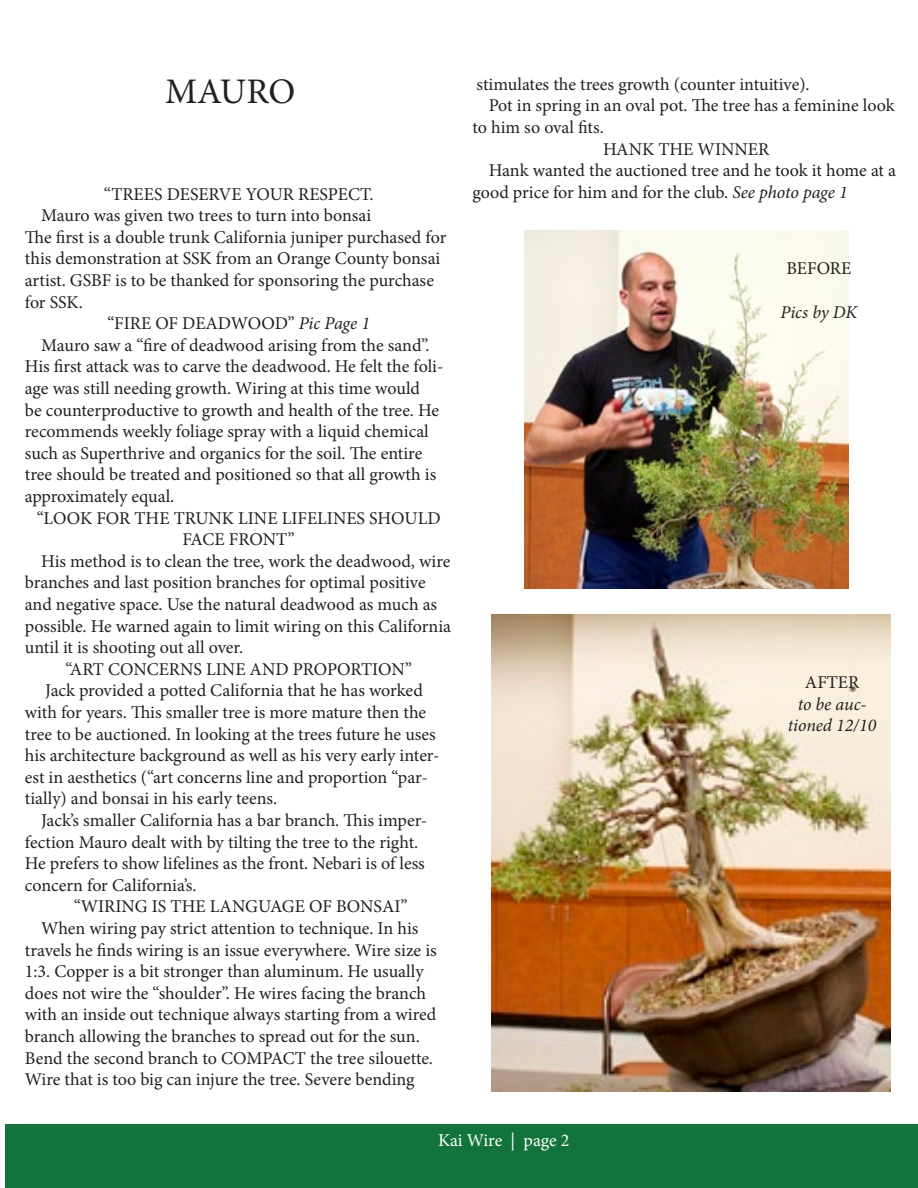
<style>
.page{position:relative;width:918px;height:1188px;background:#fff}
.page>*{position:absolute;margin:0;border:0;box-sizing:border-box;transform-origin:0 0}
.t1{font:36px "Minion Pro";letter-spacing:-.005em;color:#231f20}
.t2{font:18px/21.6px "Minion Pro";color:#231f20}
.t3{font:italic 18px/21.6px "Minion Pro";letter-spacing:-.005em;color:#231f20;text-align:center}
.t4{font:18px "Minion Pro";letter-spacing:-.01em;color:#fff}
.s1{font-style:italic}
</style>
<div class="page">
<div style="left:5px;top:1124px;width:913px;height:64px;background:#12743a"></div>
<img style="left:492px;top:615px;width:399px;height:476px">
<img style="left:524px;top:230px;width:324px;height:359px">
<p class="t1" style="left:165px;top:67px;width:132px">MAURO</p>
<p class="t2" style="left:104px;top:183px;width:271px">“TREES DESERVE YOUR RESPECT.</p>
<p class="t2" style="left:41px;top:205px;width:331px">Mauro was given two trees to turn into bonsai</p>
<p class="t2" style="left:25px;top:226px;width:423px">The first is a double trunk California juniper purchased for this demonstration at SSK from an Orange County bonsai artist. GSBF is to be thanked for sponsoring the purchase for SSK.</p>
<p class="t2" style="left:107px;top:313px;width:264px">“FIRE OF DEADWOOD” <span class="s1">Pic Page 1</span></p>
<p class="t2" style="left:25px;top:334px;width:420px;text-indent:16px">Mauro saw a “fire of deadwood arising from the sand”.<br>His first attack was to carve the deadwood. He felt the foli&shy;age was still needing growth. Wiring at this time would<br>be counterproductive to growth and health of the tree. He recommends weekly foliage spray with a liquid chemical such as Superthrive and organics for the soil. The entire tree should be treated and positioned so that all growth is approximately equal.</p>
<p class="t2" style="left:37px;top:507px;width:405px;text-align:center">“LOOK FOR THE TRUNK LINE LIFELINES SHOULD<br>FACE FRONT”</p>
<p class="t2" style="left:25px;top:550px;width:428px;text-indent:16px">His method is to clean the tree, work the deadwood, wire branches and last position branches for optimal positive and negative space. Use the natural deadwood as much as possible. He warned again to limit wiring on this California until it is shooting out all over.</p>
<p class="t2" style="left:65px;top:658px;width:348px">“ART CONCERNS LINE AND PROPORTION”</p>
<p class="t2" style="left:25px;top:680px;width:416px;text-indent:20px">Jack provided a potted California that he has worked with for years. This smaller tree is more mature then the tree to be auctioned. In looking at the trees future he uses his architecture background as well as his very early inter&shy;est in aesthetics (“art concerns line and proportion “par&shy;tially) and bonsai in his early teens.</p>
<p class="t2" style="left:25px;top:810px;width:404px;text-indent:16px">Jack’s smaller California has a bar branch. This imper&shy;fection Mauro dealt with by tilting the tree to the right.<br>He prefers to show lifelines as the front. Nebari is of less concern for California’s.</p>
<p class="t2" style="left:74px;top:896px;width:336px">“WIRING IS THE LANGUAGE OF BONSAI”</p>
<p class="t2" style="left:25px;top:918px;width:413px;text-indent:16px">When wiring pay strict attention to technique. In his travels he finds wiring is an issue everywhere. Wire size is 1:3. Copper is a bit stronger than aluminum. He usually does not wire the “shoulder”. He wires facing the branch with an inside out technique always starting from a wired branch allowing the branches to spread out for the sun.<br>Bend the second branch to COMPACT the tree silouette.<br>Wire that is too big can injure the tree. Severe bending</p>
<p class="t2" style="left:476px;top:73px;width:335px">stimulates the trees growth (counter intuitive).</p>
<p class="t2" style="left:472px;top:95px;width:424px;text-indent:16px">Pot in spring in an oval pot. The tree has a feminine look to him so oval fits.</p>
<p class="t2" style="left:603px;top:138px;width:168px">HANK THE WINNER</p>
<p class="t2" style="left:472px;top:160px;width:425px;text-indent:16px">Hank wanted the auctioned tree and he took it home at a good price for him and for the club. <span class="s1">See photo page 1</span></p>
<p class="t2" style="left:786px;top:258px;width:66px">BEFORE</p>
<p class="t3" style="left:781px;top:301px;width:78px">Pics by DK</p>
<p class="t2" style="left:805px;top:672px;width:56px">AFTER</p>
<p class="t3" style="left:788px;top:693px;width:90px">to be auc&shy;tioned 12/10</p>
<p class="t4" style="left:438px;top:1128px;width:133px">Kai Wire | page 2</p>
</div>
